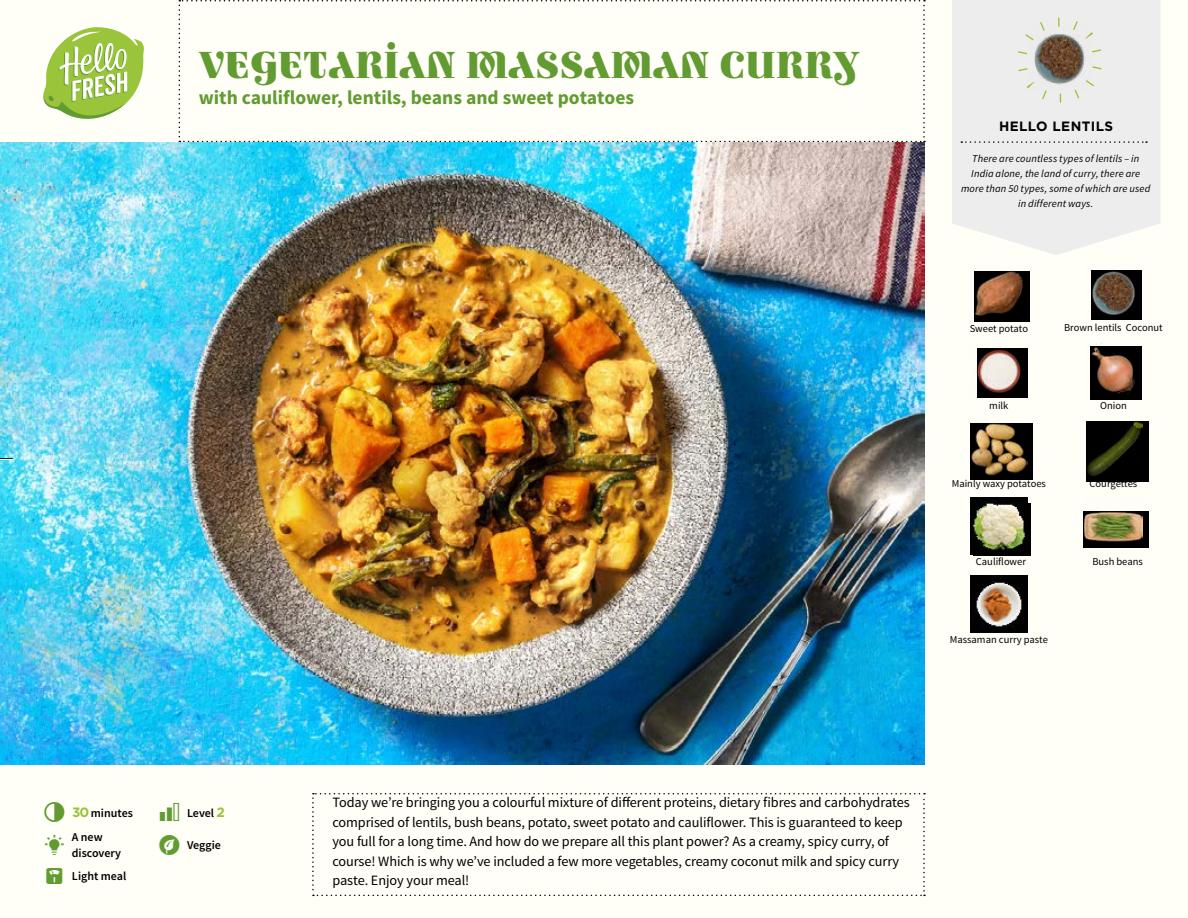
<style>
.page{position:relative;width:1188px;height:918px;background:#fffef7}
.page>*{position:absolute;margin:0;border:0;box-sizing:border-box;transform-origin:0 0}
.t1{font:43.5px "Ambicase Fatface OT";color:#619b31}
.t2{font:700 19.5px "Source Sans Pro";color:#619b31}
.t3{font:14.25px/19.5px "Source Sans Pro";letter-spacing:-.005em;color:#000}
.t4{font:700 13.5px "Gotham";letter-spacing:.03em;color:#000}
.t5{font:600 12px/15.9px "Source Sans Pro";color:#000}
.t6{font:italic 10.5px/14.7px "Source Sans Pro";letter-spacing:.015em;color:#000;text-align:center}
.t7{font:10.5px "Source Sans Pro";color:#000}
.s1{font-family:"Gotham";font-weight:700;font-size:13.5px;color:#9ac43a}
</style>
<div class="page">
<img style="left:970px;top:575px;width:58px;height:58px">
<div style="left:973px;top:503px;width:58px;height:53px;background:#000"></div>
<img style="left:970px;top:498px;width:58px;height:57px">
<div style="left:1084px;top:511px;width:65px;height:36px;background:#000"></div>
<img style="left:1085px;top:511px;width:57px;height:37px">
<div style="left:1086px;top:421px;width:63px;height:61px;background:#000"></div>
<img style="left:1085px;top:421px;width:57px;height:55px">
<div style="left:970px;top:424px;width:63px;height:56px;background:#000"></div>
<img style="left:970px;top:423px;width:58px;height:53px">
<img style="left:976px;top:348px;width:51px;height:50px">
<img style="left:1090px;top:342px;width:52px;height:57px">
<img style="left:1091px;top:270px;width:51px;height:50px">
<div style="left:975px;top:271px;width:55px;height:51px;background:#000"></div>
<img style="left:974px;top:270px;width:49px;height:52px">
<svg style="left:312px;top:793px;width:613px;height:103px"></svg>
<svg style="left:952px;top:0;width:208px;height:255px;background:#eeeeed"></svg>
<svg style="left:961px;top:141px;width:186px;height:2px"></svg>
<img style="left:1027px;top:25px;width:66px;height:66px">
<div style="left:1017px;top:18px;width:85px;height:85px;border:9px dashed #9ac43a;border-radius:50%"></div>
<svg style="left:179px;top:0;width:746px;height:142px"></svg>
<img style="left:0;top:142px;width:925px;height:623px">
<svg style="left:43px;top:27px;width:101px;height:92px"></svg>
<svg style="left:0;top:458px;width:13px;height:2px"></svg>
<h1 class="t1" style="left:199px;top:41px;width:662px">VEGETARIAN MASSAMAN CURRY</h1>
<h2 class="t2" style="left:199px;top:85px;width:437px">with cauliflower, lentils, beans and sweet potatoes</h2>
<p class="t4" style="left:999px;top:117px;width:116px">HELLO LENTILS</p>
<p class="t6" style="left:961px;top:152px;width:191px">There are countless types of lentils – in India alone, the land of curry, there are more than 50 types, some of which are used in different ways.</p>
<p class="t7" style="left:970px;top:322px;width:60px">Sweet potato</p>
<p class="t7" style="left:1064px;top:321px;width:100px">Brown lentils Coconut</p>
<p class="t7" style="left:989px;top:399px;width:21px">milk</p>
<p class="t7" style="left:1100px;top:399px;width:28px">Onion</p>
<p class="t7" style="left:952px;top:477px;width:96px">Mainly waxy potatoes</p>
<p class="t7" style="left:1090px;top:477px;width:49px">Courgettes</p>
<p class="t7" style="left:976px;top:555px;width:52px">Cauliflower</p>
<p class="t7" style="left:1092px;top:555px;width:52px">Bush beans</p>
<p class="t7" style="left:950px;top:633px;width:100px">Massaman curry paste</p>
<p class="t5" style="left:72px;top:805px;width:62px"><span class="s1">30</span> minutes</p>
<p class="t5" style="left:187px;top:805px;width:39px">Level <span class="s1">2</span></p>
<p class="t5" style="left:72px;top:830px;width:51px">A new discovery</p>
<p class="t5" style="left:187px;top:838px;width:35px">Veggie</p>
<p class="t5" style="left:72px;top:869px;width:56px">Light meal</p>
<p class="t3" style="left:332px;top:793px;width:579px">Today we’re bringing you a colourful mixture of different proteins, dietary fibres and carbohydrates comprised of lentils, bush beans, potato, sweet potato and cauliflower. This is guaranteed to keep you full for a long time. And how do we prepare all this plant power? As a creamy, spicy curry, of course! Which is why we’ve included a few more vegetables, creamy coconut milk and spicy curry paste. Enjoy your meal!</p>
</div>
